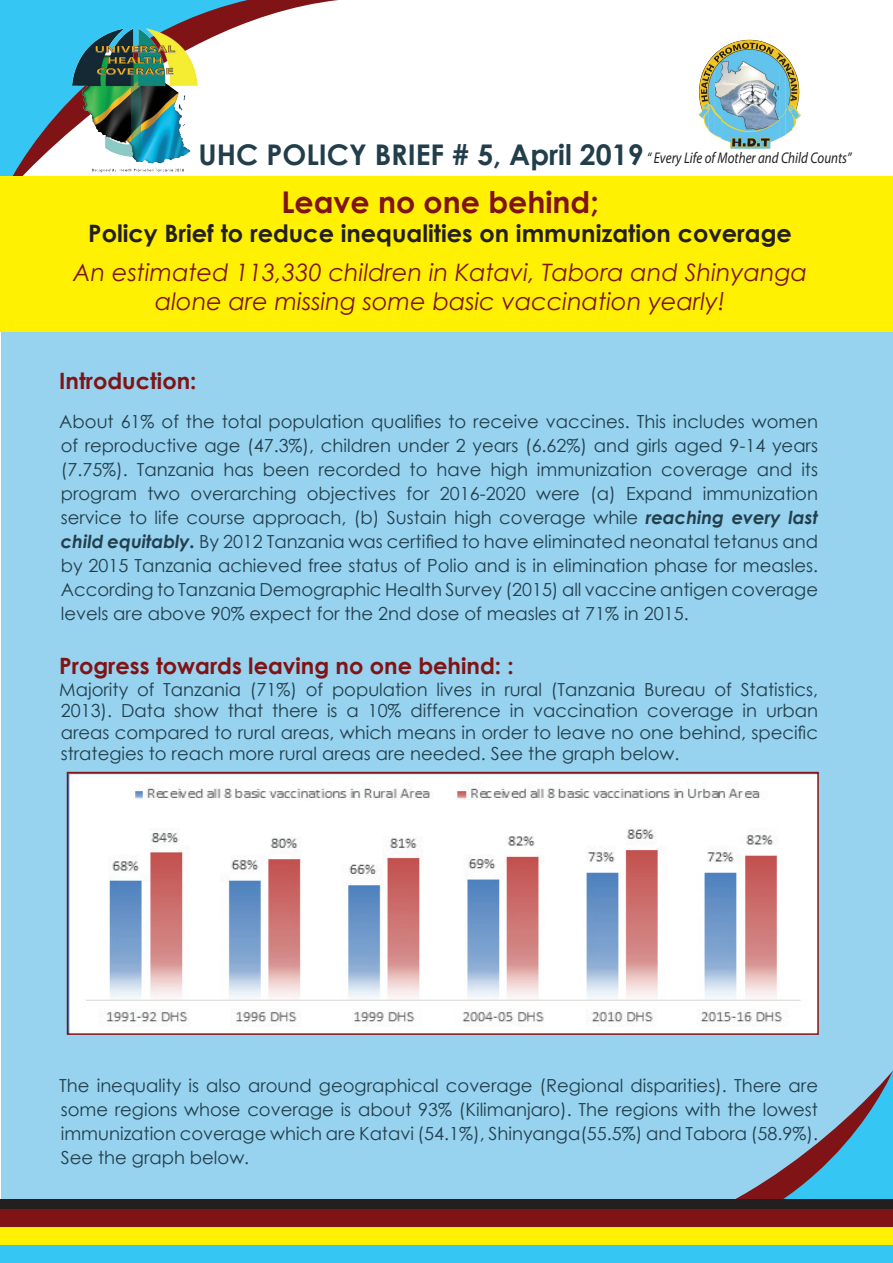
<style>
.page{position:relative;width:893px;height:1263px;background:#fff}
.page>*{position:absolute;margin:0;border:0;box-sizing:border-box;transform-origin:0 0}
.t1{font:700 30px "Century Gothic";color:#7f1315}
.t2{font:700 28.5px "Century Gothic";color:#223e4b}
.t3{font:italic 24px/28.8px "Century Gothic";color:#7f1315;text-align:center}
.t4{font:700 24px "Century Gothic";color:#231f20}
.t5{font:700 22.5px "Century Gothic";color:#7f1315}
.t6{font:18px/24px "Century Gothic";color:#223e4b;text-align:justify}
.t7{font:italic 15.45px "Myriad Pro";color:#231f20;scale:.84 1}
.s1{font-weight:700;font-style:italic}
</style>
<div class="page">
<div style="left:1px;top:1px;width:891px;height:1261px;background:#97d2ef"></div>
<svg style="left:735px;top:1070px;width:158px;height:129px"></svg>
<div style="left:0;top:0;width:893px;height:176px;background:#fff"></div>
<div style="left:0;top:1239px;width:893px;height:24px;background:#35c6f4"></div>
<div style="left:0;top:1221px;width:893px;height:24px;background:#fff101"></div>
<div style="left:0;top:1204px;width:893px;height:23px;background:#7f1315"></div>
<div style="left:0;top:1199px;width:893px;height:9px;background:#231f20"></div>
<svg style="left:0;top:0;width:338px;height:176px"></svg>
<div style="left:0;top:176px;width:893px;height:156px;background:#fff101"></div>
<img style="left:721px;top:110px;width:58px;height:33px">
<img style="left:715px;top:110px;width:6px;height:29px">
<img style="left:779px;top:110px;width:6px;height:28px">
<img style="left:708px;top:110px;width:7px;height:26px">
<img style="left:785px;top:110px;width:7px;height:25px">
<img style="left:702px;top:110px;width:6px;height:19px">
<img style="left:792px;top:110px;width:6px;height:20px">
<img style="left:698px;top:110px;width:4px;height:8px">
<img style="left:798px;top:88px;width:3px;height:30px">
<img style="left:730px;top:143px;width:41px;height:6px">
<img style="left:699px;top:40px;width:100px;height:70px">
<img style="left:70px;top:775px;width:746px;height:257px">
<div style="left:67px;top:772px;width:752px;height:263px;border:2px solid #7f1315"></div>
<img style="left:71px;top:27px;width:129px;height:146px">
<h2 class="t2" style="left:199px;top:133px;width:447px">UHC POLICY BRIEF # 5, April 2019</h2>
<h1 class="t1" style="left:281px;top:179px;width:319px">Leave no one behind;</h1>
<h3 class="t4" style="left:88px;top:215px;width:705px">Policy Brief to reduce inequalities on immunization coverage</h3>
<h3 class="t3" style="left:73px;top:257px;width:736px">An estimated 113,330 children in Katavi, Tabora and Shinyanga alone are missing some basic vaccination yearly!</h3>
<p class="t7" style="left:647px;top:148px;width:245px">“ Every Life of Mother and Child Counts”</p>
<p class="t5" style="left:59px;top:364px;width:139px">Introduction:</p>
<p class="t6" style="left:59px;top:409px;width:760px">About 61% of the total population qualifies to receive vaccines. This includes women of reproductive age (47.3%), children under 2 years (6.62%) and girls aged 9-14 years (7.75%). Tanzania has been recorded to have high immunization coverage and its program two overarching objectives for 2016-2020 were (a) Expand immunization service to life course approach, (b) Sustain high coverage while <span class="s1">reaching every last child equitably.</span> By 2012 Tanzania was certified to have eliminated neonatal tetanus and by 2015 Tanzania achieved free status of Polio and is in elimination phase for measles.<br>According to Tanzania Demographic Health Survey (2015) all vaccine antigen coverage levels are above 90% expect for the 2nd dose of measles at 71% in 2015.</p>
<p class="t5" style="left:59px;top:649px;width:456px">Progress towards leaving no one behind: :</p>
<p class="t6" style="left:59px;top:678px;width:760px;line-height:21.6px">Majority of Tanzania (71%) of population lives in rural (Tanzania Bureau of Statistics, 2013). Data show that there is a 10% difference in vaccination coverage in urban areas compared to rural areas, which means in order to leave no one behind, specific strategies to reach more rural areas are needed. See the graph below.</p>
<p class="t6" style="left:59px;top:1073px;width:760px">The inequality is also around geographical coverage (Regional disparities). There are some regions whose coverage is about 93% (Kilimanjaro). The regions with the lowest immunization coverage which are Katavi (54.1%), Shinyanga(55.5%) and Tabora (58.9%).<br>See the graph below.</p>
</div>
